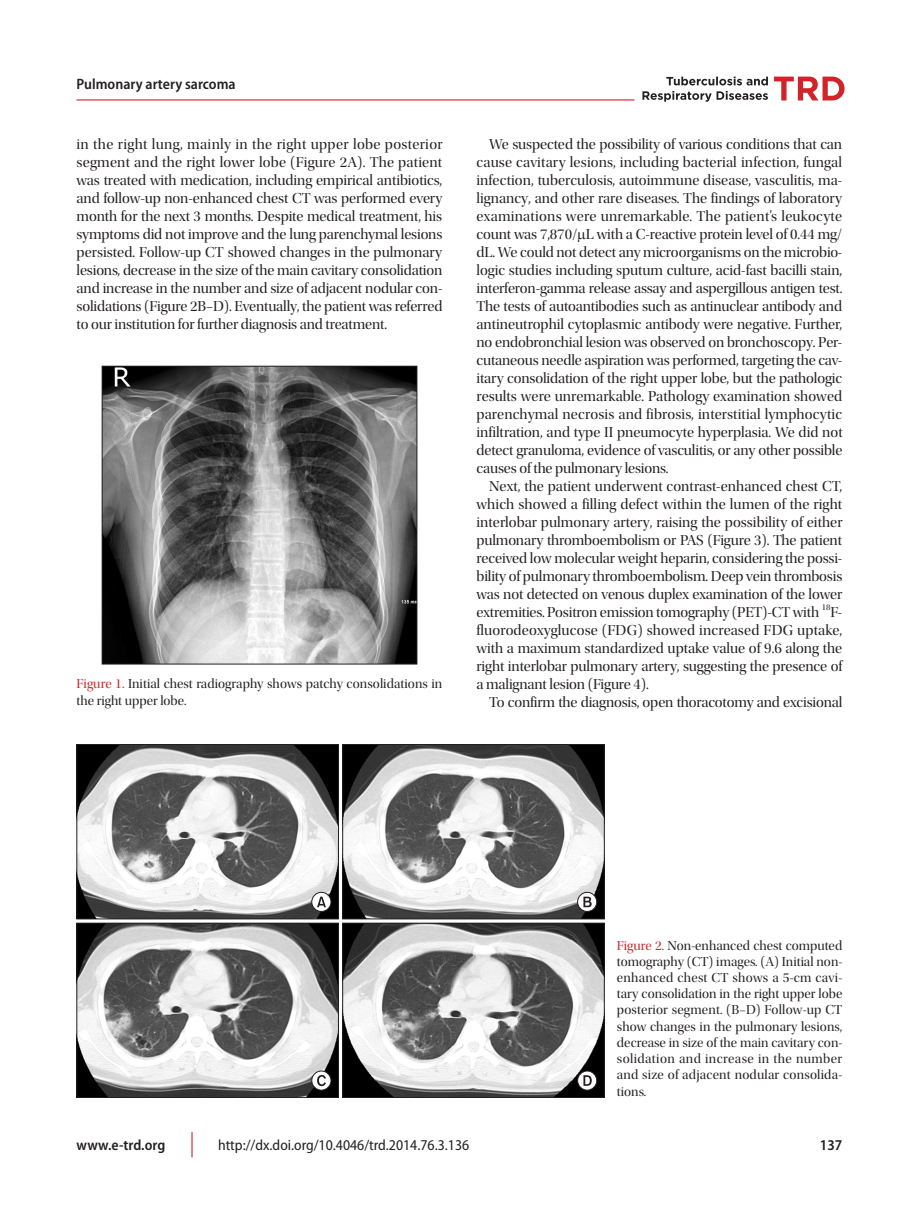
<style>
.page{position:relative;width:919px;height:1217px;background:#fff}
.page>*{position:absolute;margin:0;border:0;box-sizing:border-box;transform-origin:0 0}
.본문{font:15px/18px "Utopia Std Disp";letter-spacing:-.01em;color:#231f20;text-align:justify}
.본문-저널명{font:semi-condensed 15px "Myriad Pro";color:#231f20}
.쪽제목{font:600 semi-condensed 15px "Myriad Pro";color:#231f20}
.본문-온라인{font:600 semi-condensed 15px "Myriad Pro";color:#231f20}
.본문-페이지번호{font:600 semi-condensed 15px "Myriad Pro";color:#231f20}
.그림제목{font:13.5px/16.2px "Utopia Std Disp";letter-spacing:.005em;color:#231f20}
.본문-2{font:8.7px "Utopia Std Disp";color:#231f20}
.s1{color:#d1232a}
</style>
<div class="page">
<svg style="left:774px;top:77px;width:70px;height:23px"></svg>
<svg style="left:642px;top:91px;width:125px;height:11px"></svg>
<svg style="left:666px;top:77px;width:101px;height:8px"></svg>
<hr style="left:77px;top:99px;width:557px;height:1px;background:#d1232a">
<svg style="left:191px;top:1131px;width:1px;height:26px"></svg>
<img style="left:104px;top:368px;width:311px;height:294px">
<div style="left:102px;top:366px;width:315px;height:298px;border:1px solid #231f20"></div>
<svg style="left:77px;top:744px;width:527px;height:353px"></svg>
<svg style="left:312px;top:892px;width:19px;height:19px"></svg>
<div style="left:311px;top:891px;width:20px;height:20px;border:1px solid #231f20;border-radius:50%"></div>
<svg style="left:317px;top:896px;width:9px;height:11px"></svg>
<svg style="left:577px;top:892px;width:19px;height:19px"></svg>
<div style="left:577px;top:891px;width:20px;height:20px;border:1px solid #231f20;border-radius:50%"></div>
<svg style="left:583px;top:896px;width:8px;height:11px"></svg>
<svg style="left:312px;top:1070px;width:19px;height:19px"></svg>
<div style="left:311px;top:1070px;width:20px;height:20px;border:1px solid #231f20;border-radius:50%"></div>
<svg style="left:317px;top:1074px;width:9px;height:11px"></svg>
<svg style="left:577px;top:1070px;width:19px;height:19px"></svg>
<div style="left:577px;top:1070px;width:20px;height:20px;border:1px solid #231f20;border-radius:50%"></div>
<svg style="left:583px;top:1074px;width:8px;height:11px"></svg>
<p class="쪽제목" style="left:77px;top:75px;width:160px">Pulmonary artery sarcoma</p>
<p class="본문" style="left:77px;top:135px;width:367px">in the right lung, mainly in the right upper lobe posterior segment and the right lower lobe (Figure 2A). The patient was treated with medication, including empirical antibiotics, and follow-up non-enhanced chest CT was performed every month for the next 3 months. Despite medical treatment, his symptoms did not improve and the lung parenchymal lesions persisted. Follow-up CT showed changes in the pulmonary lesions, decrease in the size of the main cavitary consolidation and increase in the number and size of adjacent nodular con&shy;solidations (Figure 2B−D). Eventually, the patient was referred to our institution for further diagnosis and treatment.</p>
<p class="본문" style="left:476px;top:135px;width:367px;text-indent:13px">We suspected the possibility of various conditions that can cause cavitary lesions, including bacterial infection, fungal infection, tuberculosis, autoimmune disease, vasculitis, ma&shy;lignancy, and other rare diseases. The findings of laboratory examinations were unremarkable. The patient’s leukocyte count was 7,870/ L with a C-reactive protein level of 0.44 mg/ dL. We could not detect any microorganisms on the microbio&shy;logic studies including sputum culture, acid-fast bacilli stain, interferon-gamma release assay and aspergillous antigen test.<br>The tests of autoantibodies such as antinuclear antibody and antineutrophil cytoplasmic antibody were negative. Further, no endobronchial lesion was observed on bronchoscopy. Per&shy;cutaneous needle aspiration was performed, targeting the cav&shy;itary consolidation of the right upper lobe, but the pathologic results were unremarkable. Pathology examination showed parenchymal necrosis and fibrosis, interstitial lymphocytic infiltration, and type II pneumocyte hyperplasia. We did not detect granuloma, evidence of vasculitis, or any other possible causes of the pulmonary lesions.</p>
<p class="본문" style="left:476px;top:477px;width:367px;text-indent:13px">Next, the patient underwent contrast-enhanced chest CT, which showed a filling defect within the lumen of the right interlobar pulmonary artery, raising the possibility of either pulmonary thromboembolism or PAS (Figure 3). The patient received low molecular weight heparin, considering the possi&shy;bility of pulmonary thromboembolism. Deep vein thrombosis was not detected on venous duplex examination of the lower extremities. Positron emission tomography (PET)-CT with</p>
<p class="본문-2" style="left:821px;top:602px;width:10px">18</p>
<p class="본문" style="left:476px;top:603px;width:367px;text-indent:354px">F&shy;fluorodeoxyglucose (FDG) showed increased FDG uptake, with a maximum standardized uptake value of 9.6 along the right interlobar pulmonary artery, suggesting the presence of a malignant lesion (Figure 4).</p>
<p class="본문" style="left:489px;top:693px;width:354px">To confirm the diagnosis, open thoracotomy and excisional</p>
<p class="그림제목" style="left:77px;top:676px;width:367px"><span class="s1">Figure 1.</span> Initial chest radiography shows patchy consolidations in the right upper lobe.</p>
<p class="그림제목" style="left:617px;top:937px;width:227px;text-align:justify"><span class="s1">Figure 2.</span> Non-enhanced chest computed tomography (CT) images. (A) Initial non&shy;enhanced chest CT shows a 5-cm cavi&shy;tary consolidation in the right upper lobe posterior segment. (B−D) Follow-up CT show changes in the pulmonary lesions, decrease in size of the main cavitary con&shy;solidation and increase in the number and size of adjacent nodular consolida&shy;tions.</p>
<p class="본문-온라인" style="left:77px;top:1134px;width:90px">www.e-trd.org</p>
<p class="본문-저널명" style="left:218px;top:1135px;width:253px">http://dx.doi.org/10.4046/trd.2014.76.3.136</p>
<p class="본문-페이지번호" style="left:819px;top:1134px;width:24px">137</p>
</div>
